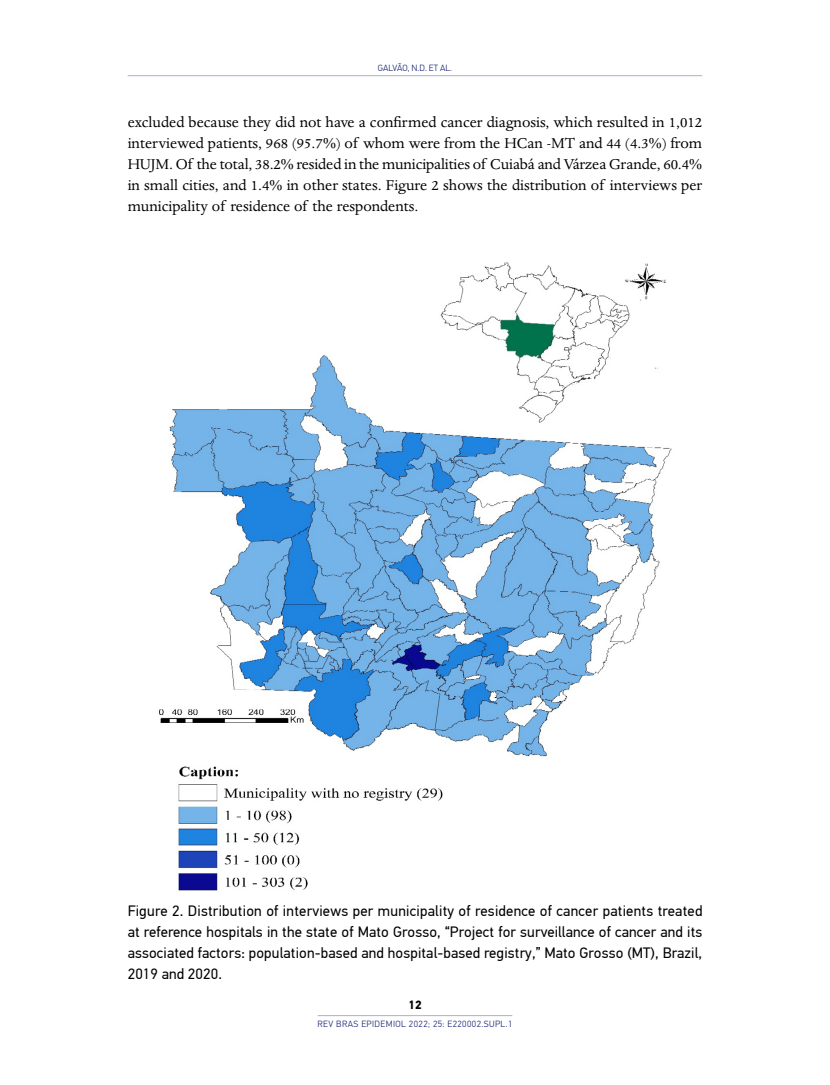
<style>
.page{position:relative;width:830px;height:1085px;background:#fff}
.page>*{position:absolute;margin:0;border:0;box-sizing:border-box;transform-origin:0 0}
.t1{font:16.5px/21px "Dante MT Std";color:#000;text-align:justify}
.t2{font:15px/21px "PF Din Text Pro";letter-spacing:.01em;color:#000;text-align:justify}
.t3{font:700 12px "PF Din Text Pro";color:#000}
.t4{font:300 9px "PF Din Text Pro";letter-spacing:.05em;color:#1d2877}
.t5{font:300 9px "PF Din Text Pro";color:#1d2877}
</style>
<div class="page">
<hr style="left:128px;top:75px;width:574px;height:1px;background:#afaecf">
<hr style="left:317px;top:1015px;width:195px;height:1px;background:#afaecf">
<img style="left:159px;top:262px;width:513px;height:629px">
<p class="t5" style="left:378px;top:63px;width:76px">GALVÃO, N.D. ET AL.</p>
<p class="t1" style="left:128px;top:112px;width:576px">excluded because they did not have a confirmed cancer diagnosis, which resulted in 1,012 interviewed patients, 968 (95.7%) of whom were from the HCan -MT and 44 (4.3%) from HUJM. Of the total, 38.2% resided in the municipalities of Cuiabá and Várzea Grande, 60.4% in small cities, and 1.4% in other states. Figure 2 shows the distribution of interviews per municipality of residence of the respondents.</p>
<p class="t2" style="left:128px;top:899px;width:576px">Figure 2. Distribution of interviews per municipality of residence of cancer patients treated at reference hospitals in the state of Mato Grosso, “Project for surveillance of cancer and its associated factors: population-based and hospital-based registry,” Mato Grosso (MT), Brazil, 2019 and 2020.</p>
<p class="t3" style="left:408px;top:997px;width:15px">12</p>
<p class="t4" style="left:317px;top:1018px;width:196px">REV BRAS EPIDEMIOL 2022; 25: E220002.SUPL.1</p>
</div>
